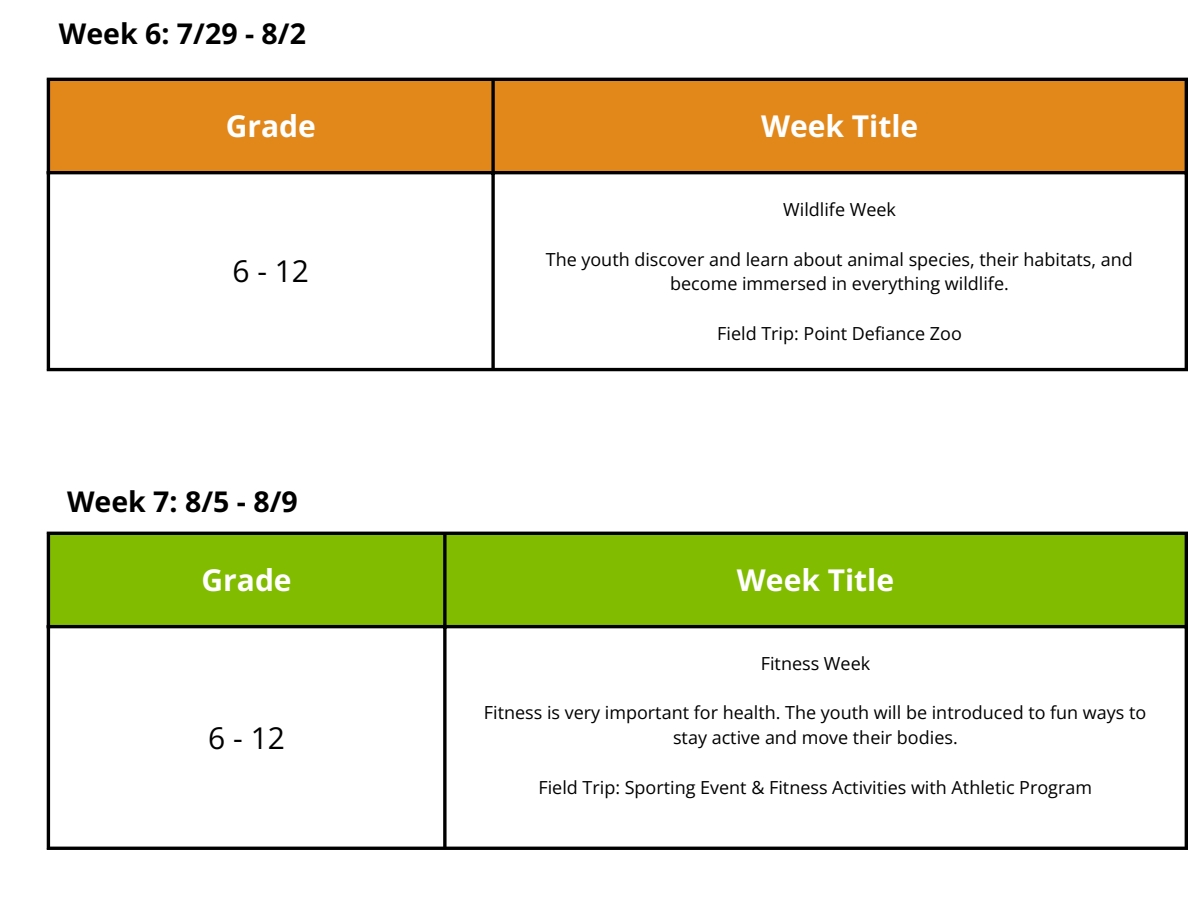
<style>
.page{position:relative;width:1188px;height:918px;background:#fff}
.page>*{position:absolute;margin:0;border:0;box-sizing:border-box;transform-origin:0 0}
.t1{font:700 30px "Open Sans";color:#fff}
.t2{font:30px "Open Sans";color:#000}
.t3{font:700 28.5px "Open Sans";color:#000}
.t4{font:18px/24.8px "Open Sans";color:#000;text-align:center}
</style>
<div class="page">
<div style="left:50px;top:535px;width:1135px;height:90px;background:#81bc00"></div>
<hr style="left:47px;top:535px;width:3px;height:312px;background:#000">
<svg style="left:443px;top:535px;width:4px;height:312px"></svg>
<hr style="left:1185px;top:535px;width:3px;height:312px;background:#000">
<hr style="left:47px;top:532px;width:1141px;height:3px;background:#000">
<hr style="left:47px;top:625px;width:1141px;height:3px;background:#000">
<hr style="left:47px;top:847px;width:1141px;height:3px;background:#000">
<div style="left:50px;top:81px;width:1135px;height:90px;background:#e2881b"></div>
<hr style="left:47px;top:81px;width:3px;height:287px;background:#000">
<svg style="left:491px;top:81px;width:4px;height:287px"></svg>
<hr style="left:1185px;top:81px;width:3px;height:287px;background:#000">
<hr style="left:47px;top:78px;width:1141px;height:3px;background:#000">
<hr style="left:47px;top:171px;width:1141px;height:3px;background:#000">
<hr style="left:47px;top:368px;width:1141px;height:3px;background:#000">
<p class="t3" style="left:59px;top:14px;width:249px">Week 6: 7/29 - 8/2</p>
<h1 class="t1" style="left:226px;top:105px;width:92px">Grade</h1>
<p class="t1" style="left:761px;top:105px;width:159px">Week Title</p>
<p class="t2" style="left:232px;top:250px;width:78px">6-12</p>
<p class="t3" style="left:67px;top:481px;width:232px">Week 7: 8/5 - 8/9</p>
<p class="t4" style="left:783px;top:197px;width:114px">Wildlife Week</p>
<p class="t4" style="left:546px;top:246px;width:589px">The youth discover and learn about animal species, their habitats, and become immersed in everything wildlife.</p>
<p class="t4" style="left:717px;top:320px;width:246px">Field Trip: Point Defiance Zoo</p>
<h1 class="t1" style="left:202px;top:559px;width:92px">Grade</h1>
<p class="t1" style="left:737px;top:559px;width:159px">Week Title</p>
<p class="t2" style="left:208px;top:717px;width:78px">6-12</p>
<p class="t4" style="left:761px;top:651px;width:111px">Fitness Week</p>
<p class="t4" style="left:484px;top:700px;width:664px">Fitness is very important for health. The youth will be introduced to fun ways to stay active and move their bodies.</p>
<p class="t4" style="left:539px;top:774px;width:555px">Field Trip: Sporting Event &amp; Fitness Activities with Athletic Program</p>
</div>
